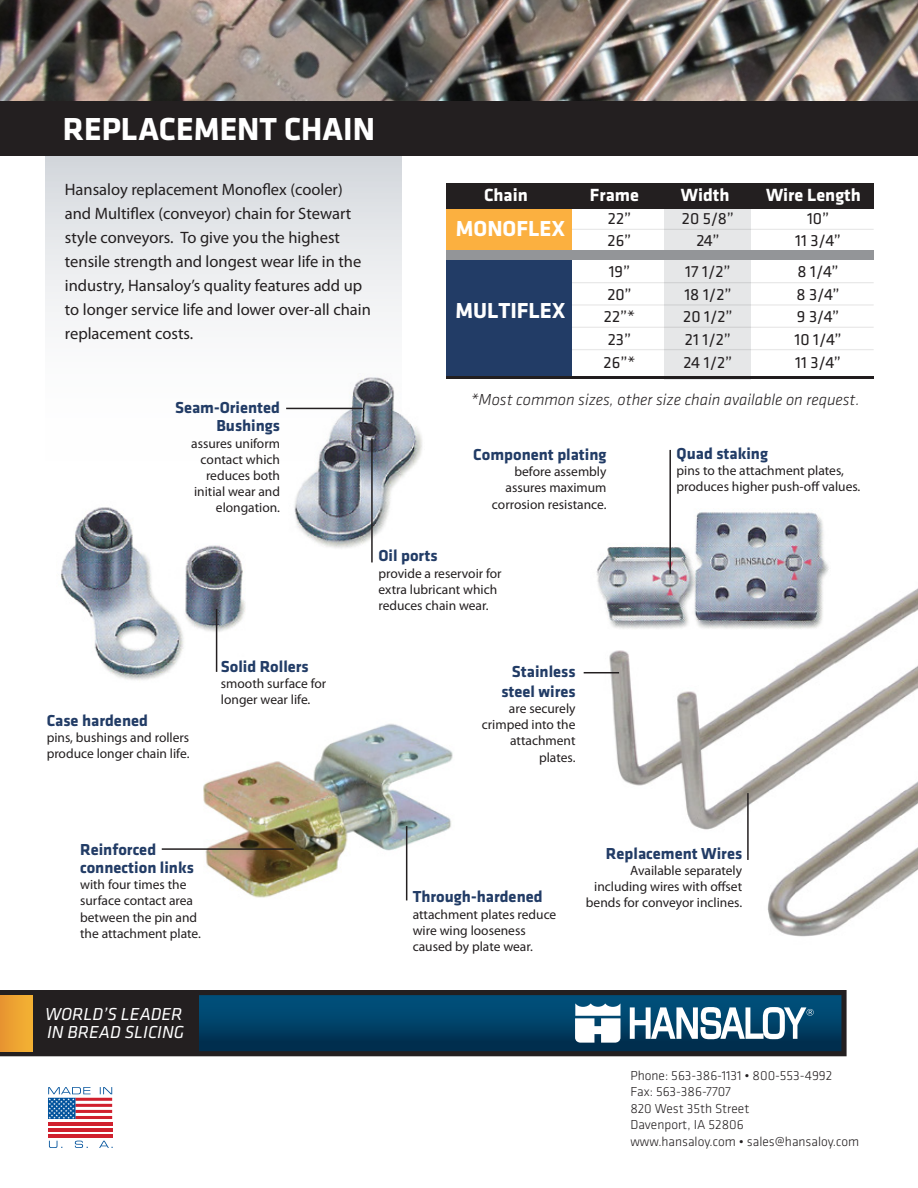
<style>
.page{position:relative;width:918px;height:1188px;background:#fff}
.page>*{position:absolute;margin:0;border:0;box-sizing:border-box;transform-origin:0 0}
.t1{font:700 33px "Klavika Basic";color:#fff}
.t2{font:700 22.5px "Klavika Basic";color:#fff}
.t3{font:700 18.3px "Klavika Basic";color:#fff}
.t4{font:italic 18px/18px "Klavika Basic";color:#fff}
.t5{font:16.8px "Klavika Basic";color:#231f20}
.t6{font:16.5px/24px "Myriad Pro";color:#231f20}
.t7{font:700 16.5px/18px "Klavika Basic";color:#223c66;text-align:right}
.t8{font:italic 300 16.5px "Klavika Basic";color:#231f20}
.t9{font:13.5px/16.2px "Myriad Pro";color:#231f20}
.t10{font:300 13.5px/16.5px "Klavika Basic";color:#231f20}
</style>
<div class="page">
<div style="left:664px;top:260px;width:87px;height:120px;background:#e6e7e8"></div>
<div style="left:664px;top:207px;width:87px;height:45px;background:#e6e7e8"></div>
<hr style="left:570px;top:282px;width:304px;height:1px;background:#231f20">
<hr style="left:570px;top:304px;width:304px;height:2px;background:#231f20">
<hr style="left:570px;top:327px;width:304px;height:1px;background:#231f20">
<hr style="left:570px;top:349px;width:304px;height:1px;background:#231f20">
<hr style="left:570px;top:229px;width:304px;height:1px;background:#231f20">
<div style="left:446px;top:207px;width:126px;height:45px;background:#fbb040"></div>
<div style="left:446px;top:260px;width:126px;height:118px;background:#223c66"></div>
<img style="left:294px;top:415px;width:128px;height:134px">
<img style="left:583px;top:588px;width:335px;height:349px">
<svg style="left:46px;top:155px;width:356px;height:309px"></svg>
<img style="left:0;top:0;width:918px;height:101px">
<div style="left:0;top:101px;width:918px;height:54px;background:#231f20"></div>
<svg style="left:0;top:990px;width:847px;height:66px;background:#073957"></svg>
<svg style="left:0;top:995px;width:33px;height:56px;background:#eda331"></svg>
<div style="left:33px;top:990px;width:165px;height:66px;background:#231f20"></div>
<svg style="left:575px;top:1004px;width:239px;height:39px"></svg>
<hr style="left:48px;top:1122px;width:64px;height:3px;background:#d0202e">
<hr style="left:48px;top:1128px;width:64px;height:3px;background:#d0202e">
<hr style="left:48px;top:1134px;width:64px;height:3px;background:#d0202e">
<svg style="left:49px;top:1141px;width:64px;height:7px"></svg>
<svg style="left:48px;top:1087px;width:64px;height:32px"></svg>
<div style="left:446px;top:183px;width:428px;height:25px;background:#231f20"></div>
<hr style="left:446px;top:376px;width:428px;height:2px;background:#231f20">
<div style="left:446px;top:251px;width:428px;height:9px;background:#939598"></div>
<img style="left:203px;top:723px;width:250px;height:178px">
<img style="left:61px;top:507px;width:185px;height:173px">
<img style="left:590px;top:512px;width:240px;height:120px">
<hr style="left:162px;top:848px;width:132px;height:2px;background:#231f20">
<hr style="left:371px;top:438px;width:2px;height:124px;background:#231f20">
<hr style="left:216px;top:609px;width:1px;height:63px;background:#231f20">
<hr style="left:406px;top:826px;width:1px;height:74px;background:#231f20">
<hr style="left:747px;top:793px;width:2px;height:67px;background:#231f20">
<hr style="left:669px;top:450px;width:2px;height:124px;background:#231f20">
<hr style="left:286px;top:408px;width:77px;height:1px;background:#231f20">
<hr style="left:584px;top:672px;width:35px;height:1px;background:#231f20">
<h1 class="t1" style="left:63px;top:105px;width:314px">REPLACEMENT CHAIN</h1>
<p class="t6" style="left:65px;top:178px;width:308px">Hansaloy replacement Monoflex (cooler) and Multiflex (conveyor) chain for Stewart style conveyors. To give you the highest tensile strength and longest wear life in the industry, Hansaloy’s quality features add up to longer service life and lower over-all chain replacement costs.</p>
<h3 class="t3" style="left:484px;top:182px;width:45px">Chain</h3>
<h3 class="t3" style="left:590px;top:182px;width:51px">Frame</h3>
<h3 class="t3" style="left:681px;top:182px;width:50px">Width</h3>
<h3 class="t3" style="left:766px;top:182px;width:96px">Wire Length</h3>
<p class="t5" style="left:608px;top:207px;width:25px">22”</p>
<p class="t5" style="left:682px;top:207px;width:54px">20 5/8”</p>
<p class="t5" style="left:807px;top:207px;width:24px">10”</p>
<p class="t5" style="left:608px;top:230px;width:25px">26”</p>
<p class="t5" style="left:696px;top:230px;width:25px">24”</p>
<p class="t5" style="left:795px;top:230px;width:47px">11 3/4”</p>
<h2 class="t2" style="left:456px;top:212px;width:111px">MONOFLEX</h2>
<p class="t5" style="left:609px;top:260px;width:23px">19”</p>
<p class="t5" style="left:685px;top:260px;width:47px">17 1/2”</p>
<p class="t5" style="left:798px;top:260px;width:43px">8 1/4”</p>
<p class="t5" style="left:607px;top:283px;width:26px">20”</p>
<p class="t5" style="left:684px;top:283px;width:49px">18 1/2”</p>
<p class="t5" style="left:797px;top:283px;width:45px">8 3/4”</p>
<p class="t5" style="left:604px;top:306px;width:33px">22”*</p>
<p class="t5" style="left:683px;top:306px;width:51px">20 1/2”</p>
<p class="t5" style="left:797px;top:306px;width:44px">9 3/4”</p>
<p class="t5" style="left:608px;top:329px;width:25px">23”</p>
<p class="t5" style="left:685px;top:329px;width:48px">21 1/2”</p>
<p class="t5" style="left:795px;top:329px;width:49px">10 1/4”</p>
<p class="t5" style="left:604px;top:352px;width:33px">26”*</p>
<p class="t5" style="left:684px;top:352px;width:50px">24 1/2”</p>
<p class="t5" style="left:795px;top:352px;width:47px">11 3/4”</p>
<h2 class="t2" style="left:455px;top:295px;width:112px">MULTIFLEX</h2>
<p class="t7" style="left:175px;top:398px;width:106px">Seam-Oriented<br>Bushings</p>
<p class="t9" style="left:191px;top:435px;width:90px;text-align:right">assures uniform contact which reduces both initial wear and elongation.</p>
<p class="t7" style="left:47px;top:711px;width:103px">Case hardened</p>
<p class="t9" style="left:47px;top:730px;width:144px">pins, bushings and rollers produce longer chain life.</p>
<p class="t7" style="left:221px;top:657px;width:89px">Solid Rollers</p>
<p class="t9" style="left:221px;top:676px;width:107px">smooth surface for longer wear life.</p>
<p class="t7" style="left:80px;top:840px;width:115px;text-align:left">Reinforced connection links</p>
<p class="t9" style="left:80px;top:877px;width:122px">with four times the surface contact area between the pin and the attachment plate.</p>
<h3 class="t4" style="left:45px;top:1005px;width:141px">WORLD’S LEADER<br>IN BREAD SLICING</h3>
<p class="t8" style="left:471px;top:390px;width:390px">*Most common sizes, other size chain available on request.</p>
<p class="t7" style="left:473px;top:445px;width:135px">Component plating</p>
<p class="t9" style="left:492px;top:464px;width:116px;text-align:right">before assembly assures maximum corrosion resistance.</p>
<p class="t7" style="left:378px;top:546px;width:61px">Oil ports</p>
<p class="t9" style="left:378px;top:565px;width:125px">provide a reservoir for extra lubricant which reduces chain wear.</p>
<p class="t7" style="left:501px;top:661px;width:76px;line-height:19.8px">Stainless steel wires</p>
<p class="t9" style="left:482px;top:701px;width:95px;text-align:right">are securely crimped into the attachment plates.</p>
<p class="t7" style="left:677px;top:443px;width:93px">Quad staking</p>
<p class="t9" style="left:677px;top:463px;width:185px">pins to the attachment plates, produces higher push-off values.</p>
<p class="t7" style="left:413px;top:887px;width:132px">Through-hardened</p>
<p class="t9" style="left:413px;top:906px;width:145px">attachment plates reduce wire wing looseness caused by plate wear.</p>
<p class="t7" style="left:606px;top:844px;width:138px">Replacement Wires</p>
<p class="t9" style="left:586px;top:863px;width:158px;text-align:right">Available separately including wires with offset bends for conveyor inclines.</p>
<p class="t10" style="left:630px;top:1067px;width:230px">Phone: 563-386-1131 • 800-553-4992<br>Fax: 563-386-7707<br>820 West 35th Street<br>Davenport, IA 52806<br>www.hansaloy.com • sales@hansaloy.com</p>
</div>
